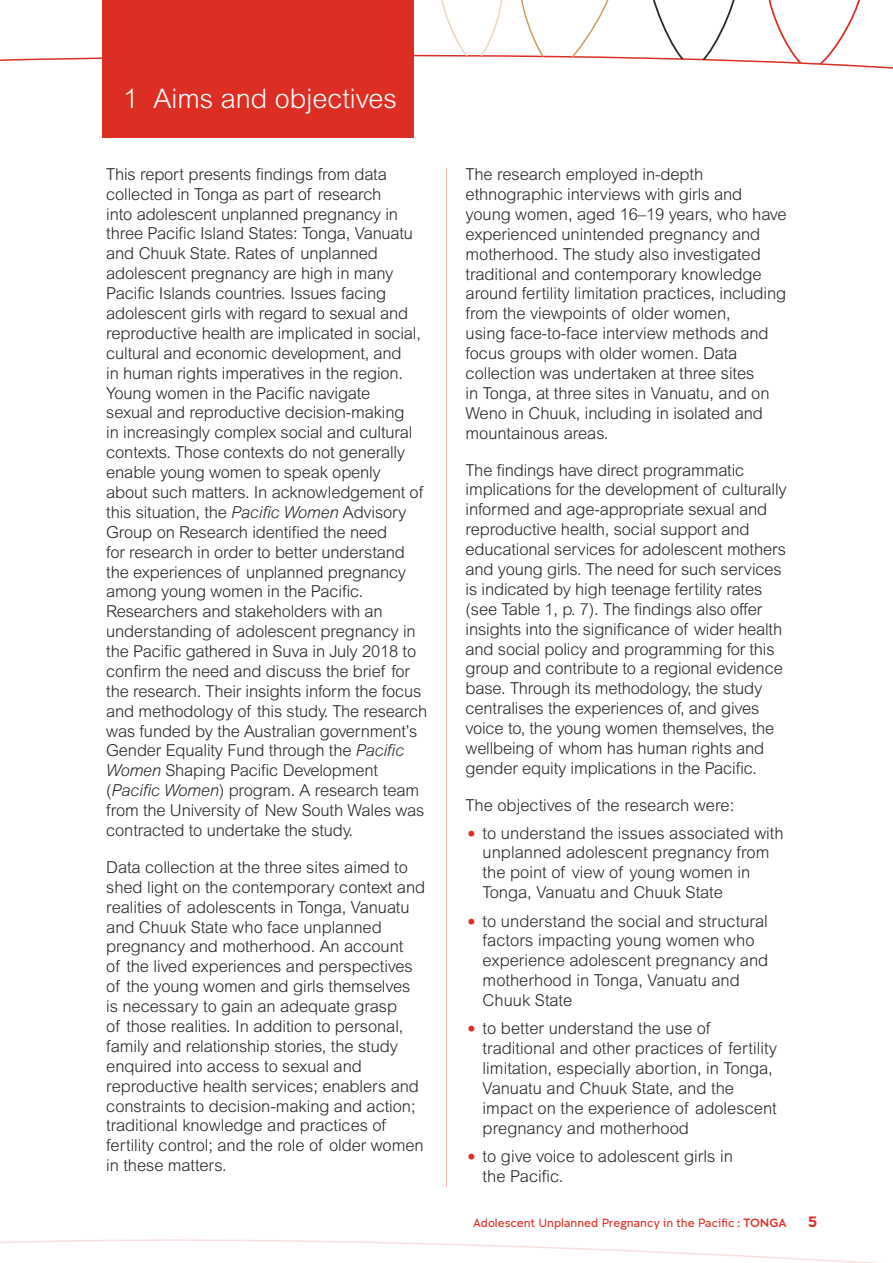
<style>
.page{position:relative;width:893px;height:1263px;background:#fff}
.page>*{position:absolute;margin:0;border:0;box-sizing:border-box;transform-origin:0 0}
.t1{font:300 27px "Arial MT Pro";color:#fff}
.t2{font:300 16.5px/20px "Arial MT Pro";letter-spacing:-.01em;color:#252627}
.t3{font:700 15px "Clancy";color:#dc2e23}
.t4{font:300 12px "Clancy";color:#dc2e23}
.s1{font-style:italic}
.s2{font-size:24px;color:#dc2e23}
.s3{font-weight:400}
</style>
<div class="page">
<svg style="left:0;top:1239px;width:879px;height:24px"></svg>
<svg style="left:0;top:0;width:893px;height:69px"></svg>
<div style="left:102px;top:0;width:312px;height:138px;background:#dc2e23"></div>
<hr style="left:446px;top:168px;width:1px;height:1018px;background:#f2b5b0">
<h1 class="t1" style="left:123px;top:82px;width:275px">1 Aims and objectives</h1>
<p class="t2" style="left:106px;top:164px;width:323px">This report presents findings from data collected in Tonga as part of research<br>into adolescent unplanned pregnancy in three Pacific Island States: Tonga, Vanuatu and Chuuk State. Rates of unplanned adolescent pregnancy are high in many Pacific Islands countries. Issues facing adolescent girls with regard to sexual and reproductive health are implicated in social, cultural and economic development, and<br>in human rights imperatives in the region.<br>Young women in the Pacific navigate<br>sexual and reproductive decision-making<br>in increasingly complex social and cultural contexts. Those contexts do not generally enable young women to speak openly<br>about such matters. In acknowledgement of this situation, the <span class="s1">Pacific Women</span> Advisory Group on Research identified the need<br>for research in order to better understand the experiences of unplanned pregnancy among young women in the Pacific.<br>Researchers and stakeholders with an understanding of adolescent pregnancy in the Pacific gathered in Suva in July 2018 to confirm the need and discuss the brief for the research. Their insights inform the focus and methodology of this study. The research was funded by the Australian government’s Gender Equality Fund through the <span class="s1">Pacific Women</span> Shaping Pacific Development (<span class="s1">Pacific Women</span>) program. A research team from the University of New South Wales was contracted to undertake the study.</p>
<p class="t2" style="left:106px;top:857px;width:320px">Data collection at the three sites aimed to shed light on the contemporary context and realities of adolescents in Tonga, Vanuatu and Chuuk State who face unplanned pregnancy and motherhood. An account<br>of the lived experiences and perspectives of the young women and girls themselves is necessary to gain an adequate grasp<br>of those realities. In addition to personal, family and relationship stories, the study enquired into access to sexual and reproductive health services; enablers and constraints to decision-making and action; traditional knowledge and practices of fertility control; and the role of older women in these matters.</p>
<p class="t2" style="left:466px;top:165px;width:323px">The research employed in-depth ethnographic interviews with girls and young women, aged 16–19 years, who have experienced unintended pregnancy and motherhood. The study also investigated traditional and contemporary knowledge around fertility limitation practices, including from the viewpoints of older women,<br>using face-to-face interview methods and focus groups with older women. Data collection was undertaken at three sites<br>in Tonga, at three sites in Vanuatu, and on Weno in Chuuk, including in isolated and mountainous areas.</p>
<p class="t2" style="left:466px;top:460px;width:323px">The findings have direct programmatic implications for the development of culturally informed and age-appropriate sexual and reproductive health, social support and educational services for adolescent mothers and young girls. The need for such services is indicated by high teenage fertility rates (see Table 1, p. 7). The findings also offer insights into the significance of wider health and social policy and programming for this group and contribute to a regional evidence base. Through its methodology, the study centralises the experiences of, and gives voice to, the young women themselves, the wellbeing of whom has human rights and gender equity implications in the Pacific.</p>
<p class="t2" style="left:466px;top:795px;width:270px">The objectives of the research were:</p>
<p class="t2" style="left:483px;top:823px;width:303px;text-indent:-17px"><span class="s2">•</span> to understand the issues associated with unplanned adolescent pregnancy from the point of view of young women in Tonga, Vanuatu and Chuuk State</p>
<p class="t2" style="left:483px;top:911px;width:287px;text-indent:-17px"><span class="s2">•</span> to understand the social and structural factors impacting young women who experience adolescent pregnancy and motherhood in Tonga, Vanuatu and<br>Chuuk State</p>
<p class="t2" style="left:483px;top:1019px;width:296px;text-indent:-17px"><span class="s2">•</span> to better understand the use of traditional and other practices of fertility limitation, especially abortion, in Tonga, Vanuatu and Chuuk State, and the impact on the experience of adolescent pregnancy and motherhood</p>
<p class="t2" style="left:483px;top:1147px;width:252px;text-indent:-17px"><span class="s2">•</span> to give voice to adolescent girls in the Pacific.</p>
<p class="t4" style="left:473px;top:1216px;width:315px">Adolescent Unplanned Pregnancy in the Pacific <span class="s3">: TONGA</span></p>
<p class="t3" style="left:808px;top:1213px;width:11px">5</p>
</div>
